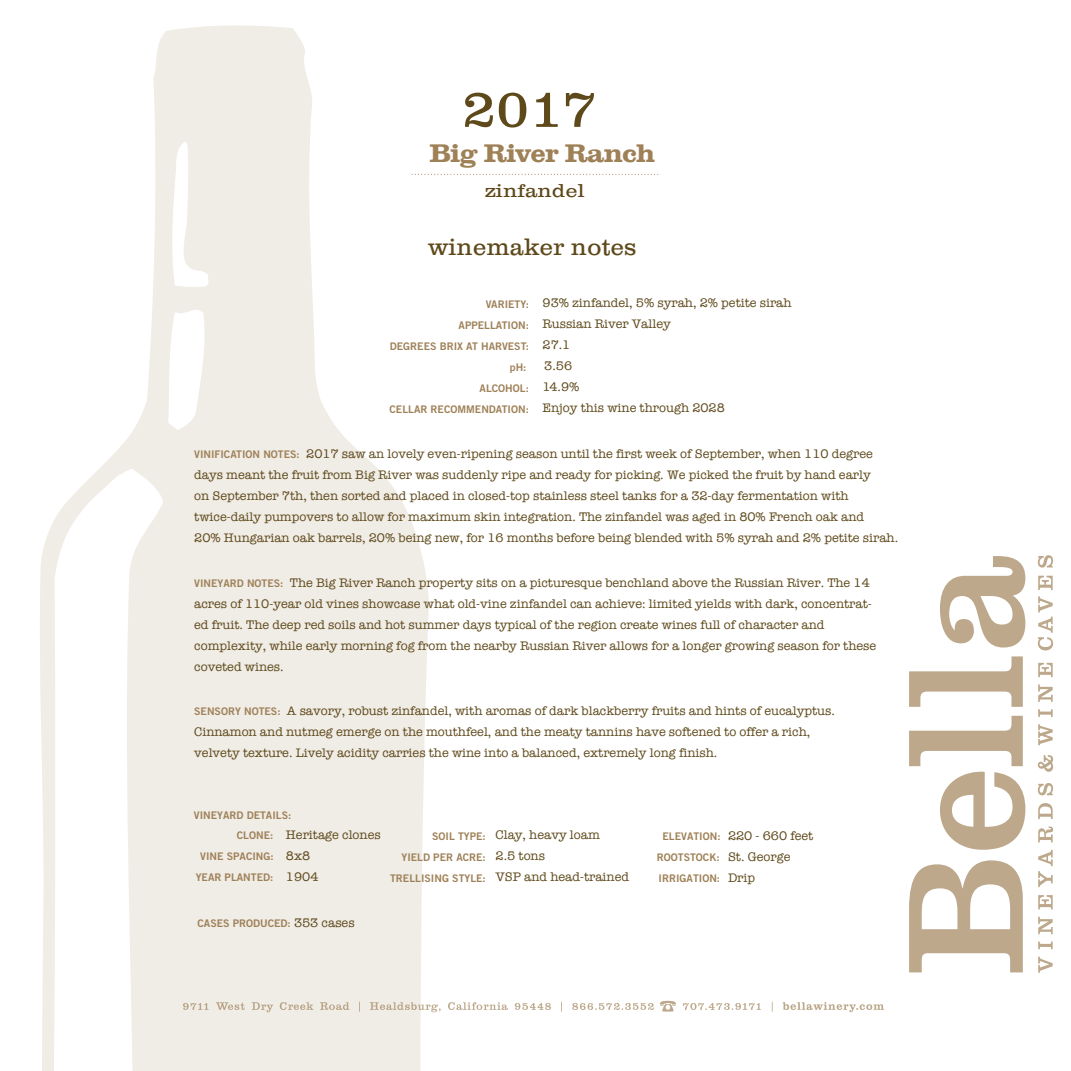
<style>
.page{position:relative;width:1071px;height:1071px;background:#fff}
.page>*{position:absolute;margin:0;border:0;box-sizing:border-box;transform-origin:0 0}
.t1{font:300 52.5px "Clarendon";color:#5e491a;scale:1.13 1}
.t2{font:300 24.5px "Clarendon";color:#5e491a}
.t3{font:700 24.5px "Clarendon";color:#9f8158}
.t4{font:300 19.25px "Clarendon";color:#5e491a;scale:1.13 1}
.t5{font:12.78px/21px "American Typewriter";color:#5e491a}
.t6{font:10.5px/21px "Trade Gothic Bold Two";color:#9f8158;text-align:right}
.s1{font-family:"Trade Gothic Bold Two";font-size:10.5px;color:#9f8158}
.s2{font-family:"American Typewriter";font-size:12.78px;color:#5e491a}
</style>
<div class="page">
<svg style="left:40px;top:25px;width:389px;height:1046px;fill:#f0ece6"></svg>
<svg style="left:170px;top:141px;width:40px;height:146px"></svg>
<svg style="left:168px;top:303px;width:39px;height:127px"></svg>
<svg style="left:909px;top:860px;width:114px;height:112px"></svg>
<svg style="left:909px;top:716px;width:116px;height:134px"></svg>
<svg style="left:909px;top:656px;width:114px;height:51px"></svg>
<svg style="left:940px;top:556px;width:85px;height:92px"></svg>
<svg style="left:1038px;top:957px;width:15px;height:16px"></svg>
<svg style="left:1038px;top:942px;width:15px;height:7px"></svg>
<svg style="left:1038px;top:917px;width:15px;height:17px"></svg>
<svg style="left:1038px;top:895px;width:15px;height:14px"></svg>
<svg style="left:1038px;top:850px;width:15px;height:37px"></svg>
<svg style="left:1038px;top:827px;width:15px;height:15px"></svg>
<svg style="left:1038px;top:803px;width:15px;height:16px"></svg>
<svg style="left:1038px;top:783px;width:15px;height:12px"></svg>
<svg style="left:1038px;top:755px;width:15px;height:17px"></svg>
<svg style="left:1038px;top:724px;width:15px;height:21px"></svg>
<svg style="left:1038px;top:709px;width:15px;height:8px"></svg>
<svg style="left:1038px;top:684px;width:15px;height:18px"></svg>
<svg style="left:1038px;top:663px;width:15px;height:14px"></svg>
<svg style="left:1038px;top:596px;width:15px;height:54px"></svg>
<svg style="left:1038px;top:576px;width:15px;height:14px"></svg>
<svg style="left:1038px;top:555px;width:15px;height:13px"></svg>
<svg style="left:412px;top:174px;width:247px;height:1px"></svg>
<svg style="left:183px;top:1001px;width:701px;height:11px"></svg>
<h1 class="t1" style="left:462px;top:80px;width:121px">2017</h1>
<h2 class="t3" style="left:430px;top:137px;width:227px">Big River Ranch</h2>
<h3 class="t4" style="left:485px;top:180px;width:90px">zinfandel</h3>
<h2 class="t2" style="left:428px;top:233px;width:210px">winemaker notes</h2>
<p class="t6" style="left:390px;top:294px;width:141px">VARIETY:<br>APPELLATION:<br>DEGREES BRIX AT HARVEST: pH:<br>ALCOHOL:<br>CELLAR RECOMMENDATION:</p>
<p class="t5" style="left:543px;top:292px;width:251px">93% zinfandel, 5% syrah, 2% petite sirah<br>Russian River Valley<br>27.1<br>3.56<br>14.9%<br>Enjoy this wine through 2028</p>
<p class="t5" style="left:194px;top:442px;width:706px"><span class="s1">VINIFICATION NOTES:</span> 2017 saw an lovely even-ripening season until the first week of September, when 110 degree days meant the fruit from Big River was suddenly ripe and ready for picking. We picked the fruit by hand early<br>on September 7th, then sorted and placed in closed-top stainless steel tanks for a 32-day fermentation with twice-daily pumpovers to allow for maximum skin integration. The zinfandel was aged in 80% French oak and<br>20% Hungarian oak barrels, 20% being new, for 16 months before being blended with 5% syrah and 2% petite sirah.</p>
<p class="t5" style="left:194px;top:572px;width:684px"><span class="s1">VINEYARD NOTES:</span> The Big River Ranch property sits on a picturesque benchland above the Russian River. The 14 acres of 110-year old vines showcase what old-vine zinfandel can achieve: limited yields with dark, concentrat&shy;ed fruit. The deep red soils and hot summer days typical of the region create wines full of character and complexity, while early morning fog from the nearby Russian River allows for a longer growing season for these coveted wines.</p>
<p class="t5" style="left:194px;top:700px;width:642px"><span class="s1">SENSORY NOTES:</span> A savory, robust zinfandel, with aromas of dark blackberry fruits and hints of eucalyptus.<br>Cinnamon and nutmeg emerge on the mouthfeel, and the meaty tannins have softened to offer a rich, velvety texture. Lively acidity carries the wine into a balanced, extremely long finish.</p>
<p class="t6" style="left:194px;top:804px;width:99px">VINEYARD DETAILS:</p>
<p class="t5" style="left:286px;top:824px;width:96px">Heritage clones<br>8x8<br>1904</p>
<p class="t5" style="left:496px;top:824px;width:135px">Clay, heavy loam<br>2.5 tons<br>VSP and head-trained</p>
<p class="t6" style="left:196px;top:825px;width:79px">CLONE:<br>VINE SPACING:<br>YEAR PLANTED:</p>
<p class="t5" style="left:728px;top:825px;width:87px">220 - 660 feet<br>St. George<br>Drip</p>
<p class="t6" style="left:198px;top:913px;width:159px">CASES PRODUCED: <span class="s2">353 cases</span></p>
<p class="t6" style="left:390px;top:825px;width:97px">SOIL TYPE:<br>YIELD PER ACRE:<br>TRELLISING STYLE:</p>
<p class="t6" style="left:657px;top:825px;width:65px;text-align:center">ELEVATION:<br>ROOTSTOCK:<br>IRRIGATION:</p>
</div>
